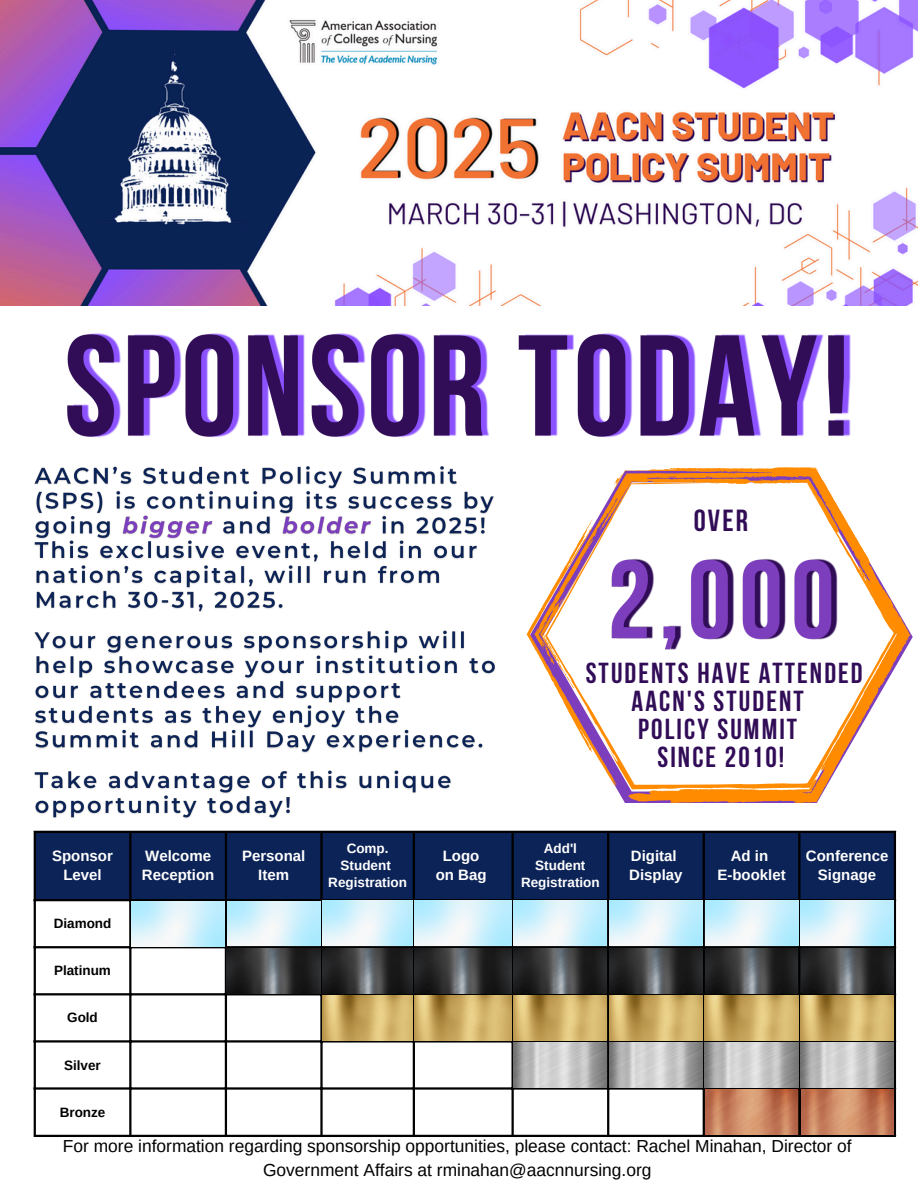
<style>
.page{position:relative;width:918px;height:1188px;background:#fff}
.page>*{position:absolute;margin:0;border:0;box-sizing:border-box;transform-origin:0 0}
.t1{font:700 30.45px "Bebas Neue";color:#310c57}
.t2{font:700 28.8px/28px "Bebas Neue";letter-spacing:.075em;color:#310c57;text-align:center}
.t3{font:17.4px/23.7px "Arimo";color:#000;text-align:center}
.t4{font:700 15px/19px "Arimo";color:#fff;text-align:center}
.t5{font:700 13.5px "Arimo";color:#fff}
.t6{font:700 13.5px "Arimo";color:#000}
</style>
<div class="page">
<svg style="left:615px;top:472px;width:295px;height:331px"></svg>
<svg style="left:527px;top:601px;width:18px;height:67px"></svg>
<svg style="left:545px;top:482px;width:352px;height:307px"></svg>
<div style="left:36px;top:833px;width:858px;height:66px;background:#0c2357"></div>
<svg style="left:131px;top:901px;width:763px;height:92px"></svg>
<hr style="left:34px;top:833px;width:2px;height:302px;background:#000">
<hr style="left:129px;top:833px;width:2px;height:302px;background:#000">
<hr style="left:225px;top:833px;width:2px;height:302px;background:#000">
<hr style="left:320px;top:833px;width:3px;height:302px;background:#000">
<hr style="left:413px;top:833px;width:2px;height:302px;background:#000">
<hr style="left:512px;top:833px;width:2px;height:302px;background:#000">
<hr style="left:607px;top:833px;width:2px;height:302px;background:#000">
<hr style="left:703px;top:833px;width:2px;height:302px;background:#000">
<hr style="left:798px;top:833px;width:2px;height:302px;background:#000">
<hr style="left:894px;top:833px;width:2px;height:302px;background:#000">
<hr style="left:34px;top:831px;width:862px;height:2px;background:#000">
<hr style="left:34px;top:899px;width:862px;height:2px;background:#000">
<hr style="left:34px;top:946px;width:862px;height:2px;background:#000">
<hr style="left:34px;top:993px;width:862px;height:2px;background:#000">
<hr style="left:34px;top:1040px;width:862px;height:3px;background:#000">
<hr style="left:34px;top:1087px;width:862px;height:3px;background:#000">
<hr style="left:34px;top:1135px;width:862px;height:2px;background:#000">
<img style="left:705px;top:1090px;width:93px;height:45px">
<img style="left:514px;top:1043px;width:93px;height:45px">
<img style="left:801px;top:1090px;width:92px;height:45px">
<img style="left:609px;top:1043px;width:94px;height:45px">
<img style="left:705px;top:1043px;width:93px;height:45px">
<img style="left:800px;top:1043px;width:94px;height:45px">
<img style="left:322px;top:995px;width:90px;height:45px">
<img style="left:415px;top:995px;width:97px;height:45px">
<img style="left:514px;top:995px;width:93px;height:45px">
<img style="left:609px;top:995px;width:94px;height:45px">
<img style="left:705px;top:995px;width:93px;height:45px">
<img style="left:800px;top:995px;width:94px;height:45px">
<img style="left:227px;top:948px;width:93px;height:45px">
<img style="left:323px;top:948px;width:90px;height:45px">
<img style="left:415px;top:948px;width:97px;height:45px">
<img style="left:514px;top:948px;width:93px;height:45px">
<img style="left:609px;top:948px;width:94px;height:45px">
<img style="left:705px;top:948px;width:93px;height:45px">
<img style="left:801px;top:948px;width:92px;height:45px">
<img style="left:131px;top:902px;width:94px;height:45px">
<img style="left:227px;top:902px;width:93px;height:44px">
<img style="left:322px;top:901px;width:90px;height:45px">
<img style="left:415px;top:901px;width:97px;height:45px">
<img style="left:514px;top:901px;width:93px;height:45px">
<img style="left:609px;top:901px;width:94px;height:45px">
<img style="left:705px;top:901px;width:189px;height:45px">
<img style="left:0;top:0;width:918px;height:306px">
<img style="left:34px;top:467px;width:461px;height:352px">
<img style="left:63px;top:333px;width:788px;height:139px">
<img style="left:608px;top:557px;width:234px;height:109px">
<p class="t1" style="left:694px;top:508px;width:56px">OVER</p>
<p class="t4" style="left:52px;top:846px;width:62px">Sponsor</p>
<p class="t4" style="left:63px;top:865px;width:40px">Level</p>
<h3 class="t4" style="left:145px;top:846px;width:67px">Welcome</h3>
<h3 class="t4" style="left:142px;top:865px;width:74px">Reception</h3>
<p class="t4" style="left:242px;top:846px;width:65px">Personal</p>
<p class="t4" style="left:258px;top:865px;width:32px">Item</p>
<p class="t5" style="left:347px;top:841px;width:43px">Comp.</p>
<p class="t5" style="left:341px;top:858px;width:52px">Student</p>
<p class="t5" style="left:328px;top:875px;width:80px">Registration</p>
<p class="t4" style="left:443px;top:846px;width:38px">Logo</p>
<p class="t4" style="left:436px;top:865px;width:52px">on Bag</p>
<p class="t2" style="left:586px;top:662px;width:279px">STUDENTS HAVE ATTENDED<br>AACN'S STUDENT<br>POLICY SUMMIT<br>SINCE 2010!</p>
<p class="t5" style="left:544px;top:841px;width:35px">Add'l</p>
<p class="t5" style="left:535px;top:858px;width:52px">Student</p>
<p class="t5" style="left:521px;top:875px;width:80px">Registration</p>
<p class="t4" style="left:631px;top:846px;width:47px">Digital</p>
<p class="t4" style="left:629px;top:865px;width:55px">Display</p>
<p class="t4" style="left:731px;top:846px;width:39px">Ad in</p>
<p class="t4" style="left:717px;top:865px;width:70px">E-booklet</p>
<p class="t4" style="left:806px;top:846px;width:84px">Conference<br>Signage</p>
<p class="t6" style="left:54px;top:916px;width:59px">Diamond</p>
<p class="t6" style="left:54px;top:963px;width:58px">Platinum</p>
<p class="t6" style="left:67px;top:1010px;width:32px">Gold</p>
<p class="t6" style="left:64px;top:1057px;width:38px">Silver</p>
<p class="t6" style="left:60px;top:1104px;width:47px">Bronze</p>
<p class="t3" style="left:63px;top:1134px;width:790px">For more information regarding sponsorship opportunities, please contact: Rachel Minahan, Director of<br>Government Affairs at rminahan@aacnnursing.org</p>
</div>
